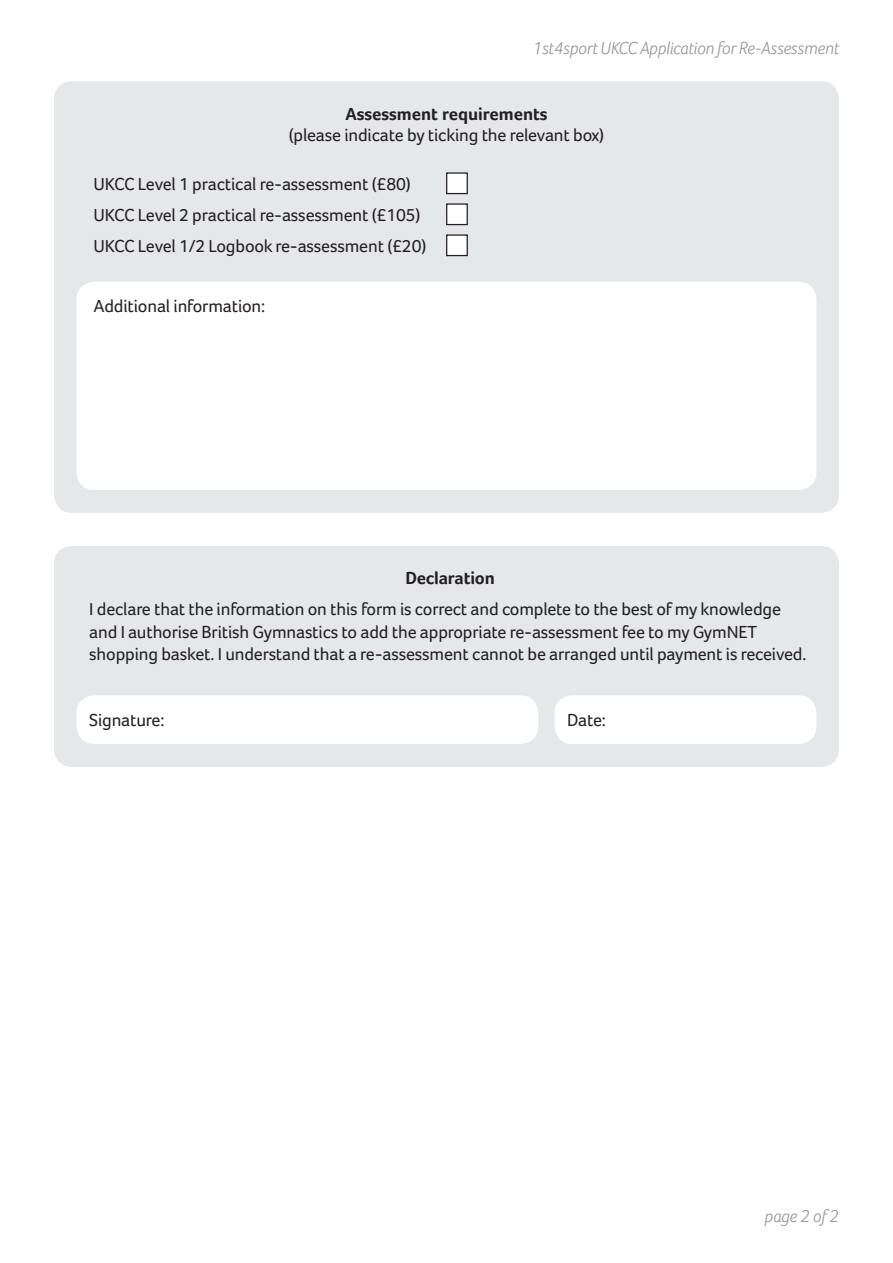
<style>
.page{position:relative;width:893px;height:1263px;background:#fff}
.page>*{position:absolute;margin:0;border:0;box-sizing:border-box;transform-origin:0 0}
.Body{font:18px/22.5px "Foco";letter-spacing:-.01em;color:#231f20}
.t1{font:italic 300 18px "Foco";letter-spacing:-.01em;color:#8f9194}
.Table_heads{font:18px "Foco";letter-spacing:-.01em;color:#231f20}
.Table_heads-2{font:700 18px "Foco";color:#231f20}
.Body-2{font:700 18px "Foco";letter-spacing:-.01em;color:#231f20}
</style>
<div class="page">
<div style="left:54px;top:81px;width:785px;height:432px;background:#e6e7e9;border-radius:18px"></div>
<div style="left:77px;top:282px;width:739px;height:208px;background:#fff;border-radius:18px"></div>
<div style="left:447px;top:173px;width:20px;height:21px;background:#fff"></div>
<div style="left:446px;top:172px;width:22px;height:22px;border:1px solid #231f20"></div>
<div style="left:447px;top:204px;width:20px;height:21px;background:#fff"></div>
<div style="left:446px;top:203px;width:22px;height:22px;border:1px solid #231f20"></div>
<div style="left:447px;top:235px;width:20px;height:21px;background:#fff"></div>
<div style="left:446px;top:234px;width:22px;height:22px;border:1px solid #231f20"></div>
<div style="left:54px;top:546px;width:785px;height:221px;background:#e6e7e9;border-radius:18px"></div>
<div style="left:77px;top:695px;width:461px;height:49px;background:#fff;border-radius:18px"></div>
<div style="left:554px;top:695px;width:262px;height:49px;background:#fff;border-radius:18px"></div>
<p class="t1" style="left:533px;top:38px;width:308px">1st4sport UKCC Application for Re-Assessment</p>
<p class="Table_heads-2" style="left:345px;top:103px;width:204px">Assessment requirements</p>
<p class="Table_heads" style="left:289px;top:125px;width:317px">(please indicate by ticking the relevant box)</p>
<p class="Body" style="left:94px;top:172px;width:319px">UKCC Level 1 practical re-assessment (£80)</p>
<p class="Body" style="left:94px;top:203px;width:328px">UKCC Level 2 practical re-assessment (£105)</p>
<p class="Body" style="left:94px;top:234px;width:334px">UKCC Level 1/2 Logbook re-assessment (£20)</p>
<p class="Body" style="left:94px;top:294px;width:173px">Additional information:</p>
<p class="Body-2" style="left:405px;top:568px;width:91px">Declaration</p>
<p class="Body" style="left:89px;top:598px;width:719px">I declare that the information on this form is correct and complete to the best of my knowledge and I authorise British Gymnastics to add the appropriate re-assessment fee to my GymNET shopping basket. I understand that a re-assessment cannot be arranged until payment is received.</p>
<p class="Body" style="left:89px;top:709px;width:77px">Signature:</p>
<p class="Body" style="left:567px;top:709px;width:40px">Date:</p>
<p class="t1" style="left:765px;top:1205px;width:76px">page 2 of 2</p>
</div>
